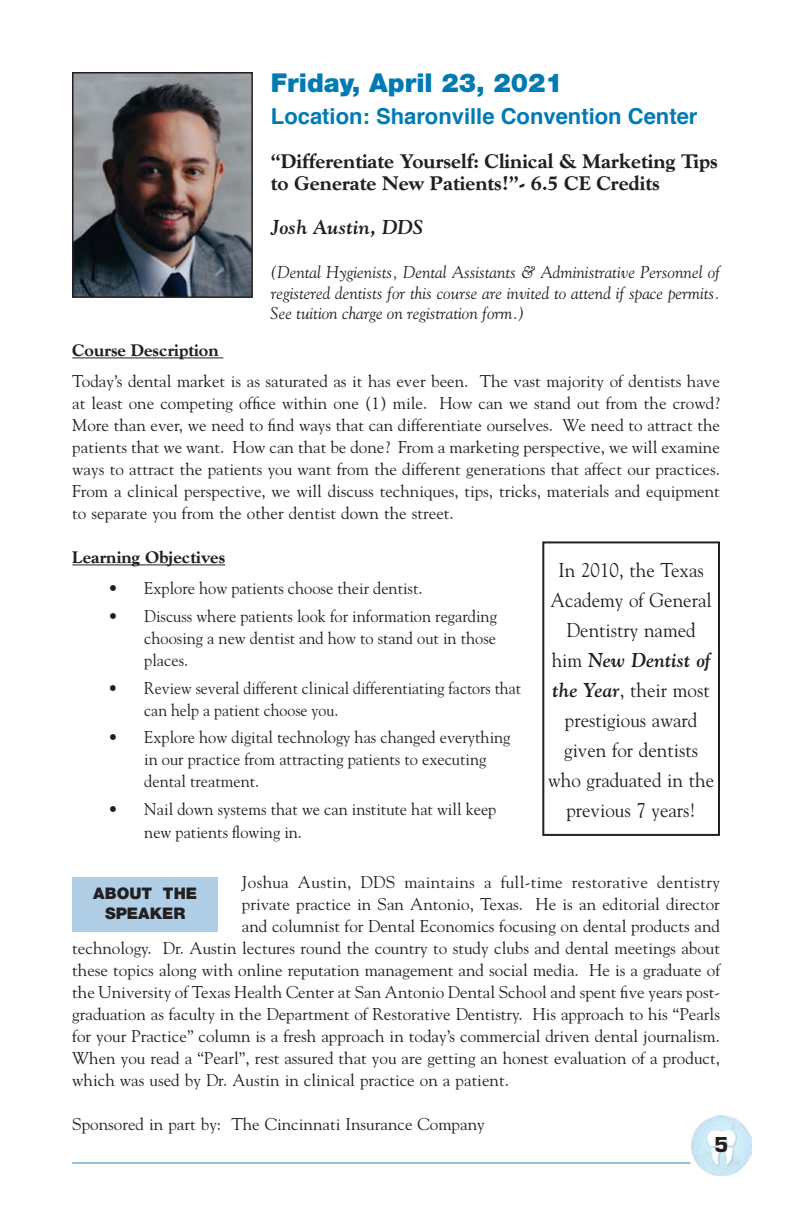
<style>
.page{position:relative;width:792px;height:1224px;background:#fff}
.page>*{position:absolute;margin:0;border:0;box-sizing:border-box;transform-origin:0 0}
.t1{font:900 26px "Helvetica Neue";color:#007ab4}
.t2{font:700 22px "Helvetica";color:#007ab4}
.t3{font:20px/30px "Goudy";color:#231f20;text-align:center;scale:.95 1}
.t4{font:800 20px/22px "Goudy";color:#231f20}
.t5{font:italic 700 20px "Goudy";color:#231f20}
.t6{font:700 20px "Eurostile";color:#231f20}
.t7{font:17px/22px "Goudy";color:#231f20;text-align:justify}
.t8{font:17px/22px "Goudy";color:#231f20;scale:.96 1}
.t9{font:italic 17px/20.4px "Goudy";color:#231f20;text-align:justify}
.t10{font:17px/22px "Goudy";color:#231f20;scale:.93 1}
.t11{font:17px "Goudy";letter-spacing:.02em;color:#231f20}
.t12{font:800 17px "Goudy";color:#231f20}
.t13{font:900 16px/20px "Helvetica Neue";color:#231f20;text-align:center}
.s1{font-weight:700;font-style:italic}
</style>
<div class="page">
<hr style="left:72px;top:1162px;width:652px;height:2px;background:#95c0df">
<div style="left:686px;top:1111px;width:71px;height:70px;background:#fff;border-radius:50%"></div>
<img style="left:691px;top:1115px;width:61px;height:61px">
<img style="left:75px;top:75px;width:175px;height:220px">
<div style="left:72px;top:877px;width:146px;height:54px;background:#b0cfe7"></div>
<hr style="left:72px;top:357px;width:151px;height:1px;background:#231f20">
<hr style="left:72px;top:564px;width:153px;height:1px;background:#231f20">
<div style="left:72px;top:72px;width:181px;height:226px;border:2px solid #231f20"></div>
<div style="left:542px;top:541px;width:178px;height:295px;border:2px solid #231f20"></div>
<h1 class="t1" style="left:271px;top:67px;width:294px">Friday, April 23, 2021</h1>
<p class="t2" style="left:271px;top:98px;width:428px">Location: Sharonville Convention Center</p>
<p class="t4" style="left:271px;top:150px;width:449px">“Differentiate Yourself: Clinical &amp; Marketing Tips to Generate New Patients!”- 6.5 CE Credits</p>
<p class="t5" style="left:271px;top:215px;width:154px">Josh Austin, DDS</p>
<p class="t9" style="left:270px;top:262px;width:451px">(Dental Hygienists, Dental Assistants &amp; Administrative Personnel of registered dentists for this course are invited to attend if space permits.<br>See tuition charge on registration form.)</p>
<p class="t12" style="left:72px;top:340px;width:148px">Course Description</p>
<p class="t7" style="left:72px;top:370px;width:649px">Today’s dental market is as saturated as it has ever been. The vast majority of dentists have at least one competing office within one (1) mile. How can we stand out from the crowd?<br>More than ever, we need to find ways that can differentiate ourselves. We need to attract the patients that we want. How can that be done? From a marketing perspective, we will examine ways to attract the patients you want from the different generations that affect our practices.<br>From a clinical perspective, we will discuss techniques, tips, tricks, materials and equipment to separate you from the other dentist down the street.</p>
<p class="t12" style="left:72px;top:547px;width:155px">Learning Objectives</p>
<p class="t8" style="left:108px;top:577px;width:329px">• Explore how patients choose their dentist.</p>
<p class="t8" style="left:144px;top:604px;width:369px;text-align:justify;text-indent:-36px">• Discuss where patients look for information regarding choosing a new dentist and how to stand out in those places.</p>
<p class="t10" style="left:144px;top:676px;width:407px;text-indent:-36px">• Review several different clinical differentiating factors that can help a patient choose you.</p>
<p class="t8" style="left:144px;top:726px;width:383px;text-indent:-36px">• Explore how digital technology has changed everything in our practice from attracting patients to executing dental treatment.</p>
<p class="t8" style="left:144px;top:797px;width:368px;line-height:23px;text-indent:-36px">• Nail down systems that we can institute hat will keep new patients flowing in.</p>
<p class="t11" style="left:242px;top:871px;width:480px">Joshua Austin, DDS maintains a full-time restorative dentistry</p>
<p class="t7" style="left:242px;top:892px;width:480px">private practice in San Antonio, Texas. He is an editorial director</p>
<p class="t7" style="left:242px;top:914px;width:480px">and columnist for Dental Economics focusing on dental products and</p>
<p class="t7" style="left:72px;top:936px;width:649px">technology. Dr. Austin lectures round the country to study clubs and dental meetings about</p>
<p class="t7" style="left:72px;top:958px;width:649px">these topics along with online reputation management and social media. He is a graduate of</p>
<p class="t7" style="left:72px;top:980px;width:649px">the University of Texas Health Center at San Antonio Dental School and spent five years post-</p>
<p class="t7" style="left:72px;top:1002px;width:649px">graduation as faculty in the Department of Restorative Dentistry. His approach to his “Pearls</p>
<p class="t7" style="left:72px;top:1024px;width:649px">for your Practice” column is a fresh approach in today’s commercial driven dental journalism.</p>
<p class="t7" style="left:72px;top:1046px;width:649px">When you read a “Pearl”, rest assured that you are getting an honest evaluation of a product,</p>
<p class="t7" style="left:72px;top:1068px;width:438px">which was used by Dr. Austin in clinical practice on a patient.</p>
<p class="t7" style="left:72px;top:1112px;width:414px">Sponsored in part by: The Cincinnati Insurance Company</p>
<p class="t3" style="left:548px;top:554px;width:176px">In 2010, the Texas<br>Academy of General<br>Dentistry named<br>him <span class="s1">New Dentist of the Year</span>, their most prestigious award given for dentists who graduated in the previous 7 years!</p>
<p class="t13" style="left:93px;top:883px;width:105px">ABOUT THE<br>SPEAKER</p>
<p class="t6" style="left:714px;top:1132px;width:16px">5</p>
</div>
